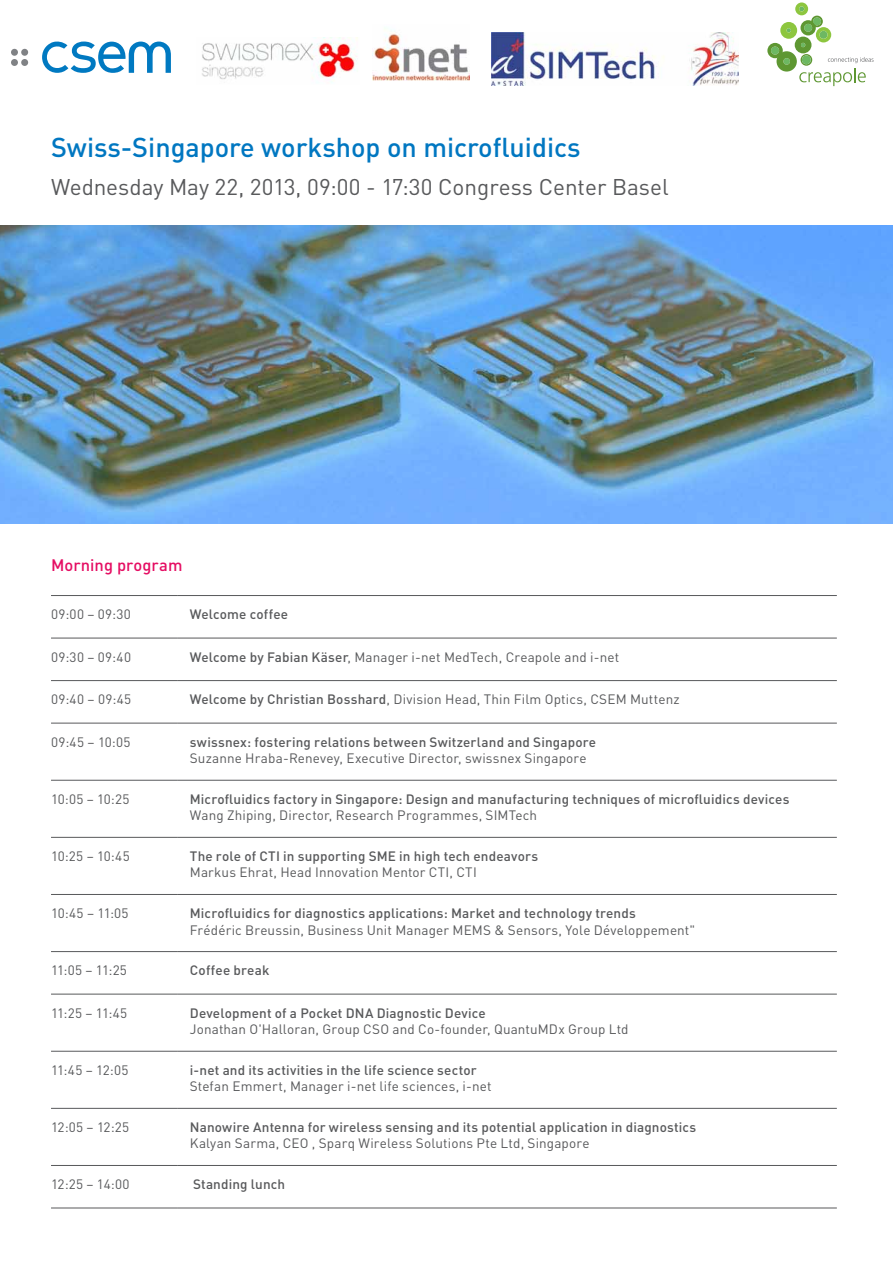
<style>
.page{position:relative;width:893px;height:1263px;background:#fff}
.page>*{position:absolute;margin:0;border:0;box-sizing:border-box;transform-origin:0 0}
.t1{font:500 27px "DIN";color:#0077c1}
.t2{font:22.5px "DIN";color:#58595b}
.t3{font:500 16.5px "DIN";letter-spacing:.005em;color:#e50e63}
.t4{font:13.5px "DIN";letter-spacing:.01em;color:#58595b}
.t5{font:500 13.5px "DIN";letter-spacing:.01em;color:#58595b}
.s1{font-weight:500}
</style>
<div class="page">
<svg style="left:42px;top:42px;width:129px;height:31px"></svg>
<div style="left:11px;top:49px;width:7px;height:7px;background:#808285;border-radius:50%"></div>
<div style="left:21px;top:49px;width:7px;height:7px;background:#808285;border-radius:50%"></div>
<div style="left:11px;top:59px;width:7px;height:7px;background:#808285;border-radius:50%"></div>
<div style="left:21px;top:59px;width:7px;height:7px;background:#808285;border-radius:50%"></div>
<img style="left:202px;top:38px;width:156px;height:45px">
<img style="left:373px;top:30px;width:96px;height:51px">
<svg style="left:767px;top:2px;width:106px;height:84px"></svg>
<img style="left:492px;top:32px;width:247px;height:53px">
<img style="left:0;top:226px;width:893px;height:297px">
<hr style="left:51px;top:595px;width:126px;height:1px;background:#58595b">
<hr style="left:177px;top:595px;width:660px;height:1px;background:#58595b">
<hr style="left:51px;top:638px;width:126px;height:1px;background:#58595b">
<hr style="left:177px;top:638px;width:660px;height:1px;background:#58595b">
<hr style="left:51px;top:680px;width:126px;height:1px;background:#58595b">
<hr style="left:177px;top:680px;width:660px;height:1px;background:#58595b">
<hr style="left:51px;top:723px;width:126px;height:1px;background:#58595b">
<hr style="left:177px;top:723px;width:660px;height:1px;background:#58595b">
<hr style="left:51px;top:780px;width:126px;height:1px;background:#58595b">
<hr style="left:177px;top:780px;width:660px;height:1px;background:#58595b">
<hr style="left:51px;top:837px;width:126px;height:1px;background:#58595b">
<hr style="left:177px;top:837px;width:660px;height:1px;background:#58595b">
<hr style="left:51px;top:894px;width:126px;height:1px;background:#58595b">
<hr style="left:177px;top:894px;width:660px;height:1px;background:#58595b">
<hr style="left:51px;top:951px;width:126px;height:1px;background:#58595b">
<hr style="left:177px;top:951px;width:660px;height:1px;background:#58595b">
<hr style="left:51px;top:994px;width:126px;height:1px;background:#58595b">
<hr style="left:177px;top:994px;width:660px;height:1px;background:#58595b">
<hr style="left:51px;top:1051px;width:126px;height:1px;background:#58595b">
<hr style="left:177px;top:1051px;width:660px;height:1px;background:#58595b">
<hr style="left:51px;top:1108px;width:126px;height:1px;background:#58595b">
<hr style="left:177px;top:1108px;width:660px;height:1px;background:#58595b">
<hr style="left:51px;top:1165px;width:126px;height:1px;background:#58595b">
<hr style="left:177px;top:1165px;width:660px;height:1px;background:#58595b">
<hr style="left:51px;top:1208px;width:126px;height:1px;background:#58595b">
<hr style="left:177px;top:1208px;width:660px;height:1px;background:#58595b">
<h1 class="t1" style="left:51px;top:130px;width:531px">Swiss-Singapore workshop on microfluidics</h1>
<h2 class="t2" style="left:51px;top:173px;width:619px">Wednesday May 22, 2013, 09:00 - 17:30 Congress Center Basel</h2>
<p class="t3" style="left:51px;top:554px;width:133px">Morning program</p>
<p class="t4" style="left:51px;top:606px;width:81px">09:00 – 09:30</p>
<p class="t5" style="left:190px;top:606px;width:100px">Welcome coffee</p>
<p class="t4" style="left:51px;top:648px;width:82px">09:30 – 09:40</p>
<p class="t4" style="left:190px;top:649px;width:431px"><span class="s1">Welcome by Fabian Käser</span>, Manager i-net MedTech, Creapole and i-net</p>
<p class="t4" style="left:51px;top:691px;width:82px">09:40 – 09:45</p>
<p class="t4" style="left:190px;top:691px;width:491px"><span class="s1">Welcome by Christian Bosshard</span>, Division Head, Thin Film Optics, CSEM Muttenz</p>
<p class="t4" style="left:51px;top:733px;width:81px">09:45 – 10:05</p>
<p class="t5" style="left:190px;top:733px;width:408px">swissnex: fostering relations between Switzerland and Singapore</p>
<p class="t4" style="left:190px;top:750px;width:398px">Suzanne Hraba-Renevey, Executive Director, swissnex Singapore</p>
<p class="t4" style="left:51px;top:791px;width:80px">10:05 – 10:25</p>
<p class="t5" style="left:190px;top:791px;width:601px">Microfluidics factory in Singapore: Design and manufacturing techniques of microfluidics devices</p>
<p class="t4" style="left:190px;top:807px;width:349px">Wang Zhiping, Director, Research Programmes, SIMTech</p>
<p class="t4" style="left:51px;top:848px;width:80px">10:25 – 10:45</p>
<p class="t5" style="left:190px;top:848px;width:350px">The role of CTI in supporting SME in high tech endeavors</p>
<p class="t4" style="left:190px;top:864px;width:288px">Markus Ehrat, Head Innovation Mentor CTI, CTI</p>
<p class="t4" style="left:51px;top:905px;width:79px">10:45 – 11:05</p>
<p class="t5" style="left:190px;top:905px;width:447px">Microfluidics for diagnostics applications: Market and technology trends</p>
<p class="t4" style="left:190px;top:921px;width:507px">Frédéric Breussin, Business Unit Manager MEMS &amp; Sensors, Yole Développement"</p>
<p class="t4" style="left:51px;top:962px;width:78px">11:05 – 11:25</p>
<p class="t5" style="left:190px;top:962px;width:81px">Coffee break</p>
<p class="t4" style="left:51px;top:1004px;width:78px">11:25 – 11:45</p>
<p class="t5" style="left:190px;top:1004px;width:297px">Development of a Pocket DNA Diagnostic Device</p>
<p class="t4" style="left:190px;top:1021px;width:440px">Jonathan O'Halloran, Group CSO and Co-founder, QuantuMDx Group Ltd</p>
<p class="t4" style="left:51px;top:1061px;width:79px">11:45 – 12:05</p>
<p class="t5" style="left:190px;top:1061px;width:288px">i-net and its activities in the life science sector</p>
<p class="t4" style="left:190px;top:1078px;width:303px">Stefan Emmert, Manager i-net life sciences, i-net</p>
<p class="t4" style="left:51px;top:1119px;width:80px">12:05 – 12:25</p>
<p class="t5" style="left:190px;top:1119px;width:508px">Nanowire Antenna for wireless sensing and its potential application in diagnostics</p>
<p class="t4" style="left:190px;top:1135px;width:401px">Kalyan Sarma, CEO , Sparq Wireless Solutions Pte Ltd, Singapore</p>
<p class="t4" style="left:51px;top:1176px;width:80px">12:25 – 14:00</p>
<p class="t5" style="left:193px;top:1176px;width:94px">Standing lunch</p>
</div>
